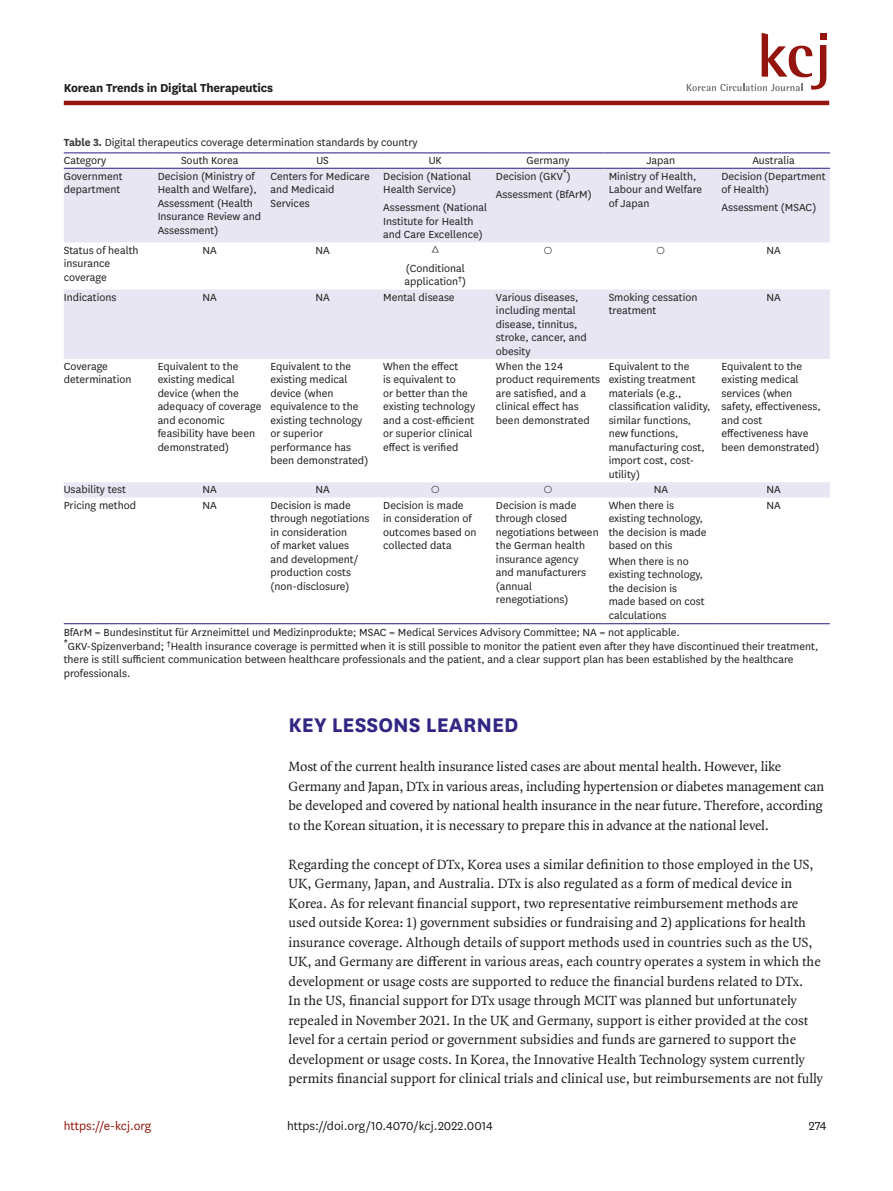
<style>
.page{position:relative;width:893px;height:1191px;background:#fff}
.page>*{position:absolute;margin:0;border:0;box-sizing:border-box;transform-origin:0 0}
.body_title1{font:700 23.1px "National";color:#312783}
.t1{font:16.5px "Arial Unicode MS";color:#1d1d1b}
.body_p{font:14.25px/19.5px "Quadraat OT";color:#1d1d1b}
.body_p_first{font:14.25px/19.5px "Quadraat OT";letter-spacing:-.01em;color:#1d1d1b}
.t2{font:13.5px "National";color:#1d1d1b}
.t3{font:700 13.5px "National";letter-spacing:-.01em;color:#1d1d1b}
.t4{font:13.5px "National";color:#93150d}
.t5{font:12px/13.5px "National";color:#1d1d1b}
.s1{font-weight:700;color:#3d3d3c}
</style>
<div class="page">
<hr style="left:64px;top:101px;width:765px;height:4px;background:#93150d">
<div style="left:820px;top:34px;width:7px;height:6px;background:#93150d"></div>
<svg style="left:687px;top:33px;width:139px;height:58px"></svg>
<svg style="left:64px;top:169px;width:766px;height:328px"></svg>
<hr style="left:64px;top:152px;width:89px;height:1px;background:#312783">
<hr style="left:153px;top:152px;width:113px;height:1px;background:#312783">
<hr style="left:266px;top:152px;width:113px;height:1px;background:#312783">
<hr style="left:379px;top:152px;width:113px;height:1px;background:#312783">
<hr style="left:492px;top:152px;width:112px;height:1px;background:#312783">
<hr style="left:604px;top:152px;width:113px;height:1px;background:#312783">
<hr style="left:717px;top:152px;width:113px;height:1px;background:#312783">
<hr style="left:64px;top:168px;width:89px;height:1px;background:#312783">
<hr style="left:153px;top:168px;width:113px;height:1px;background:#312783">
<hr style="left:266px;top:168px;width:113px;height:1px;background:#312783">
<hr style="left:379px;top:168px;width:113px;height:1px;background:#312783">
<hr style="left:492px;top:168px;width:112px;height:1px;background:#312783">
<hr style="left:604px;top:168px;width:113px;height:1px;background:#312783">
<hr style="left:717px;top:168px;width:113px;height:1px;background:#312783">
<hr style="left:64px;top:623px;width:89px;height:1px;background:#312783">
<hr style="left:153px;top:623px;width:113px;height:1px;background:#312783">
<hr style="left:266px;top:623px;width:113px;height:1px;background:#312783">
<hr style="left:379px;top:623px;width:113px;height:1px;background:#312783">
<hr style="left:492px;top:623px;width:112px;height:1px;background:#312783">
<hr style="left:604px;top:623px;width:113px;height:1px;background:#312783">
<hr style="left:717px;top:623px;width:113px;height:1px;background:#312783">
<p class="t3" style="left:64px;top:78px;width:211px">Korean Trends in Digital Therapeutics</p>
<p class="t5" style="left:64px;top:133px;width:355px;line-height:17.7px"><span class="s1">Table 3.</span> Digital therapeutics coverage determination standards by country<br>Category</p>
<p class="t5" style="left:181px;top:153px;width:59px">South Korea</p>
<p class="t5" style="left:316px;top:153px;width:14px">US</p>
<p class="t5" style="left:429px;top:153px;width:15px">UK</p>
<p class="t5" style="left:527px;top:153px;width:44px">Germany</p>
<p class="t5" style="left:646px;top:153px;width:30px">Japan</p>
<p class="t5" style="left:752px;top:153px;width:44px">Australia</p>
<p class="t5" style="left:64px;top:169px;width:60px">Government department</p>
<p class="t5" style="left:158px;top:169px;width:105px">Decision (Ministry of<br>Health and Welfare),<br>Assessment (Health<br>Insurance Review and<br>Assessment)</p>
<p class="t5" style="left:270px;top:169px;width:101px">Centers for Medicare and Medicaid<br>Services</p>
<p class="t5" style="left:383px;top:169px;width:89px">Decision (National<br>Health Service)</p>
<p class="t5" style="left:383px;top:200px;width:106px">Assessment (National<br>Institute for Health and Care Excellence)</p>
<p class="t5" style="left:496px;top:167px;width:97px;line-height:17.7px">Decision (GKV<sup>*</sup>)<br>Assessment (BfArM)</p>
<p class="t5" style="left:609px;top:169px;width:95px">Ministry of Health,<br>Labour and Welfare of Japan</p>
<p class="t5" style="left:721px;top:169px;width:106px">Decision (Department of Health)</p>
<p class="t5" style="left:721px;top:200px;width:97px">Assessment (MSAC)</p>
<p class="t5" style="left:64px;top:242px;width:76px">Status of health insurance coverage</p>
<p class="t5" style="left:203px;top:242px;width:16px">NA</p>
<p class="t5" style="left:315px;top:242px;width:16px">NA</p>
<h2 class="t1" style="left:430px;top:238px;width:11px">△</h2>
<p class="t5" style="left:544px;top:242px;width:10px">○</p>
<p class="t5" style="left:657px;top:242px;width:10px">○</p>
<p class="t5" style="left:766px;top:242px;width:16px">NA</p>
<p class="t5" style="left:404px;top:261px;width:63px">(Conditional application<sup>†</sup>)</p>
<p class="t5" style="left:64px;top:290px;width:54px">Indications</p>
<p class="t5" style="left:203px;top:290px;width:16px">NA</p>
<p class="t5" style="left:315px;top:290px;width:16px">NA</p>
<p class="t5" style="left:383px;top:290px;width:73px">Mental disease</p>
<p class="t5" style="left:496px;top:290px;width:92px">Various diseases, including mental disease, tinnitus, stroke, cancer, and obesity</p>
<p class="t5" style="left:609px;top:290px;width:90px">Smoking cessation treatment</p>
<p class="t5" style="left:766px;top:290px;width:16px">NA</p>
<p class="t5" style="left:64px;top:359px;width:69px">Coverage determination</p>
<p class="t5" style="left:158px;top:359px;width:105px">Equivalent to the existing medical device (when the adequacy of coverage and economic feasibility have been demonstrated)</p>
<p class="t5" style="left:270px;top:359px;width:99px">Equivalent to the existing medical device (when equivalence to the existing technology or superior performance has been demonstrated)</p>
<p class="t5" style="left:383px;top:359px;width:93px">When the effect<br>is equivalent to<br>or better than the existing technology and a cost-efficient or superior clinical effect is verified</p>
<p class="t5" style="left:496px;top:359px;width:106px">When the 124 product requirements are satisfied, and a clinical effect has been demonstrated</p>
<p class="t5" style="left:609px;top:359px;width:103px">Equivalent to the existing treatment materials (e.g., classification validity, similar functions, new functions, manufacturing cost, import cost, cost&shy;utility)</p>
<p class="t5" style="left:721px;top:359px;width:101px">Equivalent to the existing medical services (when safety, effectiveness, and cost effectiveness have been demonstrated)</p>
<p class="t5" style="left:64px;top:482px;width:64px">Usability test</p>
<p class="t5" style="left:203px;top:482px;width:16px">NA</p>
<p class="t5" style="left:315px;top:482px;width:16px">NA</p>
<p class="t5" style="left:431px;top:482px;width:10px">○</p>
<p class="t5" style="left:544px;top:482px;width:10px">○</p>
<p class="t5" style="left:654px;top:482px;width:16px">NA</p>
<p class="t5" style="left:766px;top:482px;width:16px">NA</p>
<p class="t5" style="left:64px;top:498px;width:74px">Pricing method</p>
<p class="t5" style="left:203px;top:498px;width:16px">NA</p>
<p class="t5" style="left:270px;top:498px;width:100px">Decision is made through negotiations in consideration<br>of market values and development/ production costs (non-disclosure)</p>
<p class="t5" style="left:383px;top:498px;width:95px">Decision is made<br>in consideration of outcomes based on collected data</p>
<p class="t5" style="left:496px;top:498px;width:104px">Decision is made through closed negotiations between the German health insurance agency and manufacturers (annual renegotiations)</p>
<p class="t5" style="left:609px;top:498px;width:99px">When there is existing technology, the decision is made based on this</p>
<p class="t5" style="left:766px;top:498px;width:16px">NA</p>
<p class="t5" style="left:609px;top:553px;width:98px">When there is no existing technology, the decision is made based on cost calculations</p>
<p class="t5" style="left:64px;top:625px;width:756px">BfArM = Bundesinstitut für Arzneimittel und Medizinprodukte; MSAC = Medical Services Advisory Committee; NA = not applicable.<br><sup>*</sup>GKV-Spizenverband; <sup>†</sup>Health insurance coverage is permitted when it is still possible to monitor the patient even after they have discontinued their treatment, there is still sufficient communication between healthcare professionals and the patient, and a clear support plan has been established by the healthcare professionals.</p>
<p class="body_title1" style="left:289px;top:709px;width:231px">KEY LESSONS LEARNED</p>
<p class="body_p_first" style="left:289px;top:757px;width:537px">Most of the current health insurance listed cases are about mental health. However, like Germany and Japan, DTx in various areas, including hypertension or diabetes management can be developed and covered by national health insurance in the near future. Therefore, according to the Korean situation, it is necessary to prepare this in advance at the national level.</p>
<p class="body_p" style="left:289px;top:854px;width:536px">Regarding the concept of DTx, Korea uses a similar definition to those employed in the US, UK, Germany, Japan, and Australia. DTx is also regulated as a form of medical device in Korea. As for relevant financial support, two representative reimbursement methods are used outside Korea: 1) government subsidies or fundraising and 2) applications for health insurance coverage. Although details of support methods used in countries such as the US, UK, and Germany are different in various areas, each country operates a system in which the development or usage costs are supported to reduce the financial burdens related to DTx.<br>In the US, financial support for DTx usage through MCIT was planned but unfortunately repealed in November 2021. In the UK and Germany, support is either provided at the cost level for a certain period or government subsidies and funds are garnered to support the development or usage costs. In Korea, the Innovative Health Technology system currently permits financial support for clinical trials and clinical use, but reimbursements are not fully</p>
<p class="t2" style="left:287px;top:1116px;width:207px">https://doi.org/10.4070/kcj.2022.0014</p>
<p class="t4" style="left:64px;top:1116px;width:89px">https://e-kcj.org</p>
<p class="t2" style="left:809px;top:1116px;width:19px">274</p>
</div>
